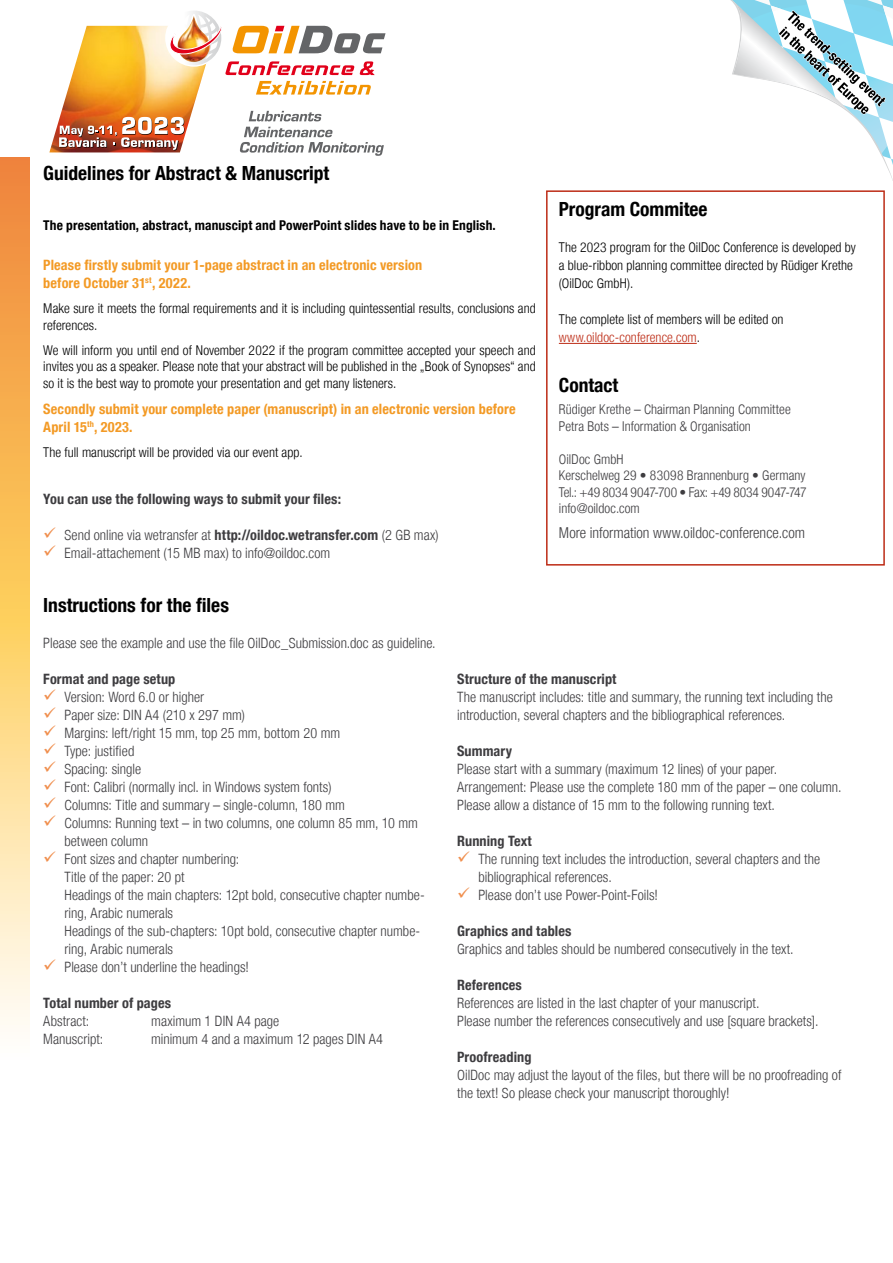
<style>
.page{position:relative;width:893px;height:1263px;background:#fff}
.page>*{position:absolute;margin:0;border:0;box-sizing:border-box;transform-origin:0 0}
.t1{font:700 condensed 19.5px "Helvetica Neue LT";color:#000}
.t2{font:300 condensed 15px "Helvetica Neue LT";color:#3e3d40}
.t3{font:300 condensed 14.25px/18px "Helvetica Neue LT";color:#3e3d40}
.t4{font:700 condensed 14.25px/18px "Helvetica Neue LT";letter-spacing:.01em;color:#f39a25}
.t5{font:700 condensed 14.25px "Helvetica Neue LT";letter-spacing:.01em;color:#3e3d40}
.t6{font:300 condensed 13.5px/16.5px "Helvetica Neue LT";letter-spacing:.005em;color:#000}
.t7{font:300 condensed 13.5px/16.5px "Helvetica Neue LT";letter-spacing:.005em;color:#3e3d40}
.t8{font:700 condensed 13.5px "Helvetica Neue LT";letter-spacing:.01em;color:#000}
.s1{font-weight:700}
.s2{color:#bd2c16}
</style>
<div class="page">
<div style="left:546px;top:190px;width:339px;height:376px;border:2px solid #bd2c16"></div>
<img style="left:49px;top:26px;width:154px;height:126px">
<svg style="left:166px;top:11px;width:220px;height:64px"></svg>
<svg style="left:256px;top:81px;width:115px;height:14px"></svg>
<svg style="left:249px;top:111px;width:72px;height:10px"></svg>
<svg style="left:240px;top:127px;width:144px;height:29px"></svg>
<img style="left:59px;top:117px;width:125px;height:33px">
<svg style="left:0;top:157px;width:30px;height:871px;background:#fac679"></svg>
<svg style="left:730px;top:0;width:163px;height:181px"></svg>
<hr style="left:559px;top:343px;width:138px;height:1px;background:#bd2c16">
<h1 class="t1" style="left:43px;top:161px;width:288px">Guidelines for Abstract &amp; Manuscript</h1>
<p class="t8" style="left:43px;top:217px;width:454px">The presentation, abstract, manuscipt and PowerPoint slides have to be in English.</p>
<p class="t4" style="left:43px;top:256px;width:381px">Please firstly submit your 1-page abstract in an electronic version before October 31<sup>st</sup>, 2022.</p>
<p class="t6" style="left:43px;top:300px;width:494px">Make sure it meets the formal requirements and it is including quintessential results, conclusions and references.</p>
<p class="t6" style="left:43px;top:341px;width:494px;text-align:justify">We will inform you until end of November 2022 if the program committee accepted your speech and invites you as a speaker. Please note that your abstract will be published in the „Book of Synopses“ and so it is the best way to promote your presentation and get many listeners.</p>
<p class="t4" style="left:43px;top:400px;width:474px">Secondly submit your complete paper (manuscript) in an electronic version before<br>April 15<sup>th</sup>, 2023.</p>
<p class="t6" style="left:43px;top:444px;width:261px">The full manuscript will be provided via our event app.</p>
<p class="t5" style="left:43px;top:490px;width:299px">You can use the following ways to submit your files:</p>
<p class="t3" style="left:64px;top:526px;width:376px">Send online via wetransfer at <span class="s1">http://oildoc.wetransfer.com</span> (2 GB max)<br>Email-attachement (15 MB max) to info@oildoc.com</p>
<h1 class="t1" style="left:43px;top:593px;width:187px">Instructions for the files</h1>
<p class="t3" style="left:43px;top:634px;width:394px">Please see the example and use the file OilDoc_Submission.doc as guideline.</p>
<h1 class="t1" style="left:559px;top:197px;width:150px">Program Commitee</h1>
<p class="t6" style="left:559px;top:238px;width:298px;line-height:18px">The 2023 program for the OilDoc Conference is developed by a blue-ribbon planning committee directed by Rüdiger Krethe (OilDoc GmbH).</p>
<p class="t6" style="left:559px;top:310px;width:226px;line-height:18px">The complete list of members will be edited on <span class="s2">www.oildoc-conference.com</span>.</p>
<h1 class="t1" style="left:559px;top:373px;width:61px">Contact</h1>
<p class="t7" style="left:559px;top:401px;width:233px">Rüdiger Krethe – Chairman Planning Committee<br>Petra Bots – Information &amp; Organisation</p>
<p class="t7" style="left:559px;top:450px;width:249px">OilDoc GmbH<br>Kerschelweg 29 • 83098 Brannenburg • Germany<br>Tel.: +49 8034 9047-700 • Fax: +49 8034 9047-747 info@oildoc.com</p>
<p class="t2" style="left:559px;top:524px;width:248px">More information www.oildoc-conference.com</p>
<p class="t5" style="left:43px;top:670px;width:134px">Format and page setup</p>
<p class="t3" style="left:64px;top:688px;width:362px">Version: Word 6.0 or higher<br>Paper size: DIN A4 (210 x 297 mm)<br>Margins: left/right 15 mm, top 25 mm, bottom 20 mm<br>Type: justified<br>Spacing: single<br>Font: Calibri (normally incl. in Windows system fonts)<br>Columns: Title and summary – single-column, 180 mm<br>Columns: Running text – in two columns, one column 85 mm, 10 mm between column<br>Font sizes and chapter numbering:<br>Title of the paper: 20 pt<br>Headings of the main chapters: 12pt bold, consecutive chapter numbe&shy;ring, Arabic numerals<br>Headings of the sub-chapters: 10pt bold, consecutive chapter numbe&shy;ring, Arabic numerals<br>Please don’t underline the headings!</p>
<p class="t5" style="left:43px;top:994px;width:129px">Total number of pages</p>
<p class="t3" style="left:43px;top:1012px;width:48px">Abstract:</p>
<p class="t3" style="left:151px;top:1012px;width:129px">maximum 1 DIN A4 page</p>
<p class="t3" style="left:43px;top:1030px;width:62px">Manuscript:</p>
<p class="t3" style="left:151px;top:1030px;width:233px">minimum 4 and a maximum 12 pages DIN A4</p>
<p class="t5" style="left:457px;top:670px;width:161px">Structure of the manuscript</p>
<p class="t3" style="left:457px;top:688px;width:377px">The manuscript includes: title and summary, the running text including the introduction, several chapters and the bibliographical references.</p>
<p class="t5" style="left:457px;top:742px;width:56px">Summary</p>
<p class="t3" style="left:457px;top:760px;width:386px">Please start with a summary (maximum 12 lines) of your paper.<br>Arrangement: Please use the complete 180 mm of the paper – one column.<br>Please allow a distance of 15 mm to the following running text.</p>
<p class="t5" style="left:457px;top:832px;width:76px">Running Text</p>
<p class="t3" style="left:478px;top:850px;width:343px">The running text includes the introduction, several chapters and the bibliographical references.<br>Please don’t use Power-Point-Foils!</p>
<p class="t5" style="left:457px;top:922px;width:116px">Graphics and tables</p>
<p class="t3" style="left:457px;top:940px;width:338px">Graphics and tables should be numbered consecutively in the text.</p>
<p class="t5" style="left:457px;top:976px;width:66px">References</p>
<p class="t3" style="left:457px;top:994px;width:363px">References are listed in the last chapter of your manuscript.<br>Please number the references consecutively and use [square brackets].</p>
<p class="t5" style="left:457px;top:1048px;width:76px">Proofreading</p>
<p class="t3" style="left:457px;top:1066px;width:386px">OilDoc may adjust the layout of the files, but there will be no proofreading of the text! So please check your manuscript thoroughly!</p>
</div>
